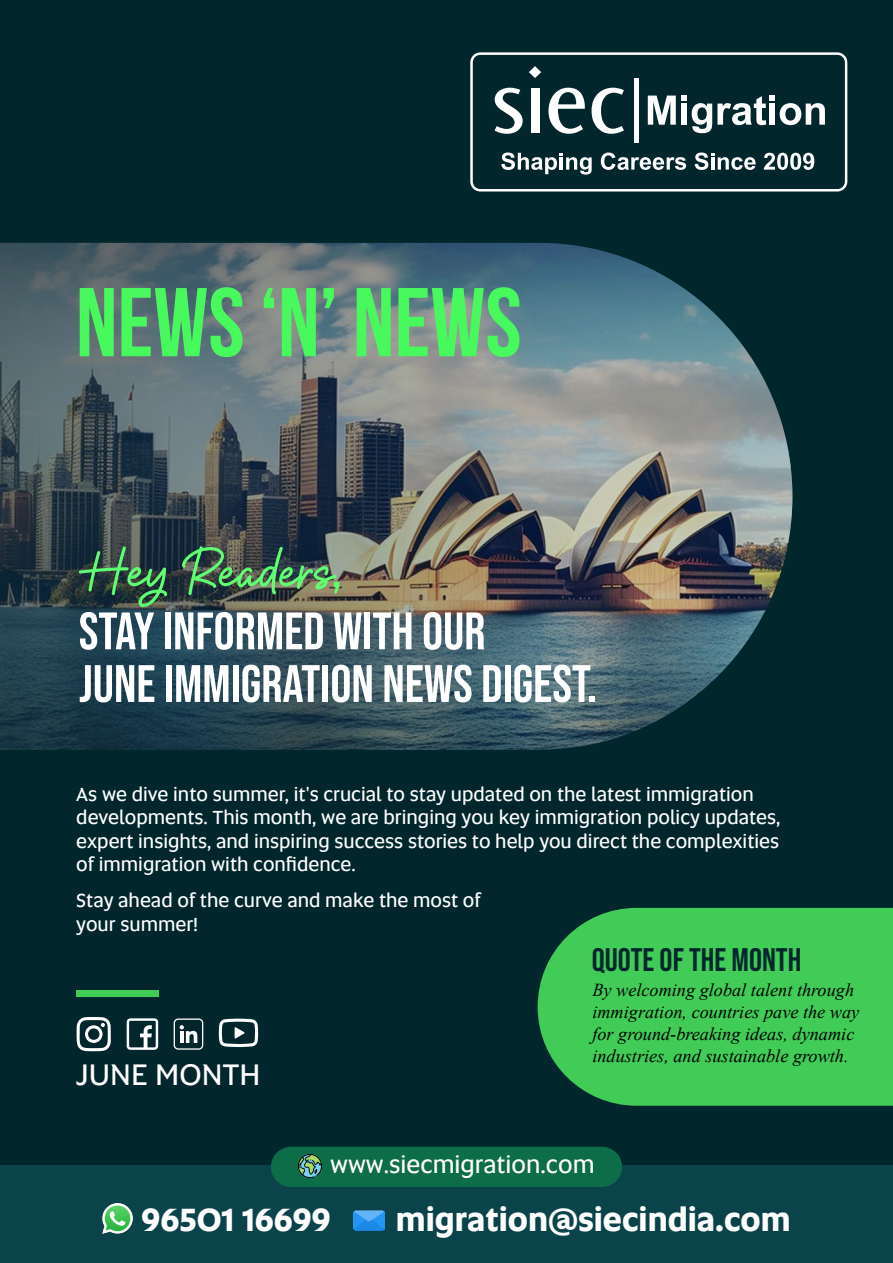
<style>
.page{position:relative;width:893px;height:1263px;background:#01272d}
.page>*{position:absolute;margin:0;border:0;box-sizing:border-box;transform-origin:0 0}
.t1{font:700 97.5px "Bebas Neue";color:#48f95d}
.t2{font:52.65px/52.7px "Bebas Neue";color:#fff}
.t3{font:51.15px "Aromatic Ginger";color:#5fff72}
.t4{font:700 32.55px "Altis Uni SA";color:#fff}
.t5{font:32.55px "Bebas Neue";color:#01272d}
.t6{font:30.6px "Altis Uni SA";color:#fff}
.t7{font:24.6px "Altis Uni SA";color:#fff}
.t8{font:19.5px/23.4px "Altis Uni SA";color:#fff}
.t9{font:italic 18.3px/21.9px "Times New Roman";color:#000}
.s1{font-family:"Bebas Neue"}
</style>
<div class="page">
<div style="left:538px;top:908px;width:355px;height:198px;background:#40cc57"></div>
<svg style="left:77px;top:1017px;width:34px;height:34px"></svg>
<svg style="left:127px;top:1018px;width:31px;height:32px"></svg>
<svg style="left:174px;top:1018px;width:29px;height:32px"></svg>
<svg style="left:470px;top:52px;width:377px;height:139px"></svg>
<svg style="left:495px;top:88px;width:28px;height:46px"></svg>
<svg style="left:529px;top:66px;width:12px;height:12px"></svg>
<svg style="left:592px;top:88px;width:32px;height:46px"></svg>
<div style="left:531px;top:89px;width:8px;height:44px;background:#fff"></div>
<svg style="left:548px;top:88px;width:37px;height:46px"></svg>
<div style="left:634px;top:78px;width:5px;height:64px;background:#fff"></div>
<svg style="left:648px;top:96px;width:28px;height:29px"></svg>
<svg style="left:682px;top:96px;width:143px;height:37px"></svg>
<svg style="left:501px;top:153px;width:91px;height:22px"></svg>
<svg style="left:601px;top:153px;width:85px;height:17px"></svg>
<svg style="left:695px;top:153px;width:61px;height:17px"></svg>
<svg style="left:764px;top:153px;width:50px;height:17px"></svg>
<div style="left:0;top:1166px;width:893px;height:97px;background:#0a4349"></div>
<img style="left:354px;top:1210px;width:30px;height:21px">
<img style="left:102px;top:1204px;width:30px;height:29px">
<div style="left:271px;top:1147px;width:351px;height:40px;background:#0d6d48;border-radius:20px"></div>
<img style="left:298px;top:1155px;width:23px;height:23px">
<div style="left:76px;top:990px;width:83px;height:7px;background:#40cc57"></div>
<img style="left:0;top:243px;width:792px;height:507px">
<svg style="left:219px;top:1018px;width:39px;height:29px"></svg>
<h1 class="t1" style="left:76px;top:269px;width:447px">NEWS ‘N’ NEWS</h1>
<h3 class="t3" style="left:76px;top:545px;width:267px">Hey Readers<span class="s1">,</span></h3>
<h2 class="t2" style="left:79px;top:604px;width:520px">STAY INFORMED WITH OUR<br>JUNE IMMIGRATION NEWS DIGEST.</h2>
<p class="t8" style="left:76px;top:782px;width:706px">As we dive into summer, it's crucial to stay updated on the latest immigration developments. This month, we are bringing you key immigration policy updates, expert insights, and inspiring success stories to help you direct the complexities of immigration with confidence.</p>
<p class="t8" style="left:76px;top:888px;width:406px">Stay ahead of the curve and make the most of your summer!</p>
<h3 class="t6" style="left:76px;top:1052px;width:186px">JUNE MONTH</h3>
<h3 class="t5" style="left:592px;top:942px;width:211px">QUOTE OF THE MONTH</h3>
<p class="t9" style="left:592px;top:979px;width:268px">By welcoming global talent through immigration, countries pave the way for ground-breaking ideas, dynamic industries, and sustainable growth.</p>
<p class="t7" style="left:330px;top:1146px;width:266px">www.siecmigration.com</p>
<h3 class="t4" style="left:141px;top:1195px;width:191px">96501 16699</h3>
<h3 class="t4" style="left:396px;top:1195px;width:396px">migration@siecindia.com</h3>
</div>
